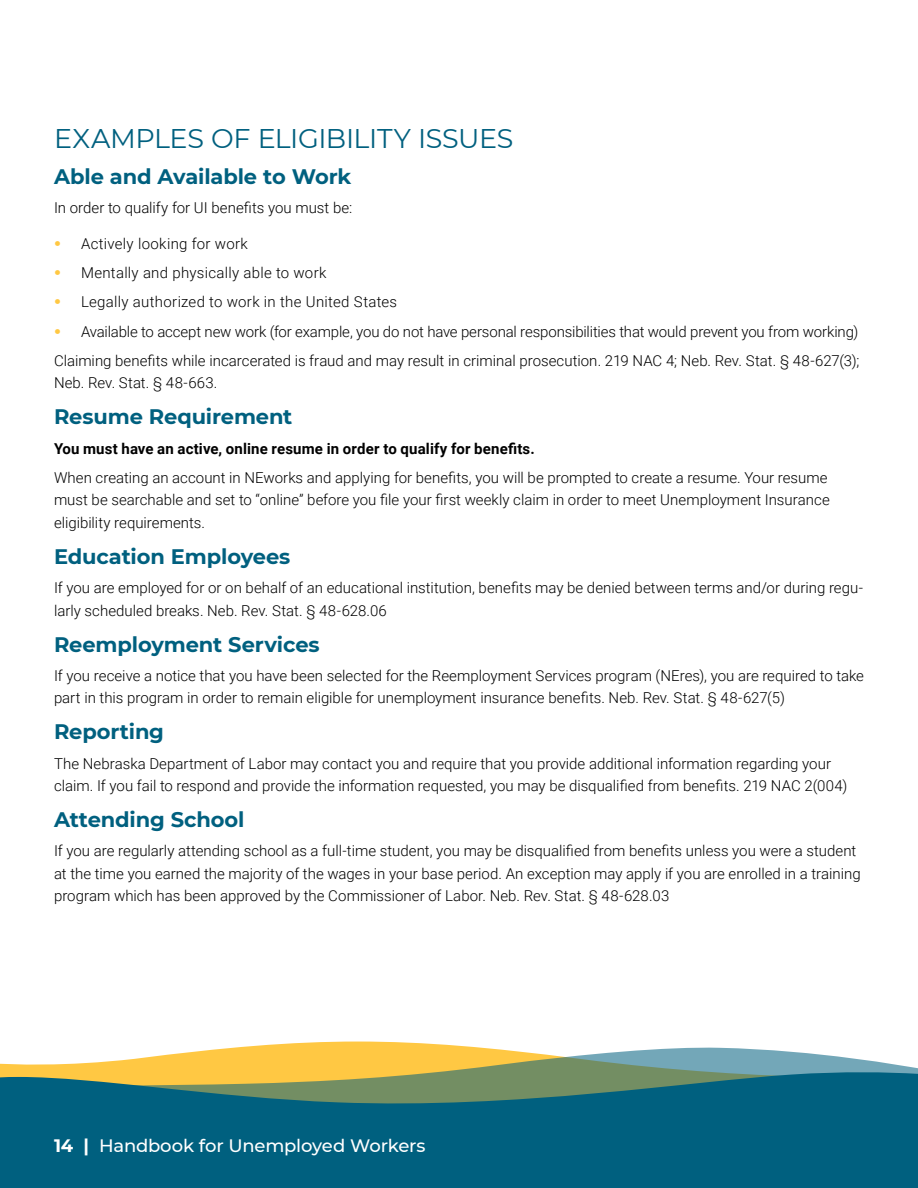
<style>
.page{position:relative;width:918px;height:1188px;background:#fff}
.page>*{position:absolute;margin:0;border:0;box-sizing:border-box;transform-origin:0 0}
.t1{font:27px "Montserrat";letter-spacing:-.01em;color:#00607f}
.t2{font:700 21px "Montserrat";letter-spacing:-.005em;color:#00607f}
.t3{font:500 18px "Montserrat";letter-spacing:-.01em;color:#fff}
.t4{font:300 15px/22.5px "Roboto";color:#000}
.t5{font:300 15px "Roboto";letter-spacing:.02em;color:#000}
.t6{font:700 15px "Roboto";letter-spacing:.01em;color:#000}
.t7{font:300 15px "Roboto";letter-spacing:.025em;color:#000}
.s1{font-family:"Montserrat";font-weight:700;font-size:19.5px;color:#ffc843}
.s2{font-weight:700}
</style>
<div class="page">
<svg style="left:242px;top:1042px;width:231px;height:5px"></svg>
<svg style="left:0;top:1047px;width:918px;height:24px"></svg>
<svg style="left:0;top:1071px;width:918px;height:117px;background:#176979"></svg>
<h1 class="t1" style="left:54px;top:119px;width:461px">EXAMPLES OF ELIGIBILITY ISSUES</h1>
<h2 class="t2" style="left:54px;top:161px;width:299px">Able and Available to Work</h2>
<p class="t4" style="left:54px;top:196px;width:300px">In order to qualify for UI benefits you must be:</p>
<p class="t7" style="left:54px;top:233px;width:195px"><span class="s1">•</span> Actively looking for work</p>
<p class="t5" style="left:54px;top:262px;width:274px"><span class="s1">•</span> Mentally and physically able to work</p>
<p class="t5" style="left:54px;top:292px;width:345px"><span class="s1">•</span> Legally authorized to work in the United States</p>
<p class="t4" style="left:54px;top:316px;width:807px;line-height:29.2px"><span class="s1">•</span> Available to accept new work (for example, you do not have personal responsibilities that would prevent you from working)<br>Claiming benefits while incarcerated is fraud and may result in criminal prosecution. 219 NAC 4; Neb. Rev. Stat. § 48-627(3);</p>
<p class="t4" style="left:54px;top:371px;width:165px">Neb. Rev. Stat. § 48-663.</p>
<h2 class="t2" style="left:54px;top:402px;width:240px">Resume Requirement</h2>
<p class="t6" style="left:54px;top:438px;width:482px">You must have an active, online resume in order to qualify for benefits.</p>
<p class="t4" style="left:54px;top:466px;width:777px">When creating an account in NEworks and applying for benefits, you will be prompted to create a resume. Your resume must be searchable and set to “online” before you file your first weekly claim in order to meet Unemployment Insurance eligibility requirements.</p>
<h2 class="t2" style="left:54px;top:541px;width:238px">Education Employees</h2>
<p class="t4" style="left:54px;top:576px;width:811px">If you are employed for or on behalf of an educational institution, benefits may be denied between terms and/or during regu&shy;larly scheduled breaks. Neb. Rev. Stat. § 48-628.06</p>
<h2 class="t2" style="left:54px;top:629px;width:267px">Reemployment Services</h2>
<p class="t4" style="left:54px;top:664px;width:811px">If you receive a notice that you have been selected for the Reemployment Services program (NEres), you are required to take part in this program in order to remain eligible for unemployment insurance benefits. Neb. Rev. Stat. § 48-627(5)</p>
<h2 class="t2" style="left:54px;top:717px;width:112px">Reporting</h2>
<p class="t4" style="left:54px;top:751px;width:795px">The Nebraska Department of Labor may contact you and require that you provide additional information regarding your claim. If you fail to respond and provide the information requested, you may be disqualified from benefits. 219 NAC 2(004)</p>
<h2 class="t2" style="left:54px;top:805px;width:192px">Attending School</h2>
<p class="t4" style="left:54px;top:839px;width:808px">If you are regularly attending school as a full-time student, you may be disqualified from benefits unless you were a student at the time you earned the majority of the wages in your base period. An exception may apply if you are enrolled in a training program which has been approved by the Commissioner of Labor. Neb. Rev. Stat. § 48-628.03</p>
<p class="t3" style="left:54px;top:1133px;width:373px"><span class="s2">14 |</span> Handbook for Unemployed Workers</p>
</div>
